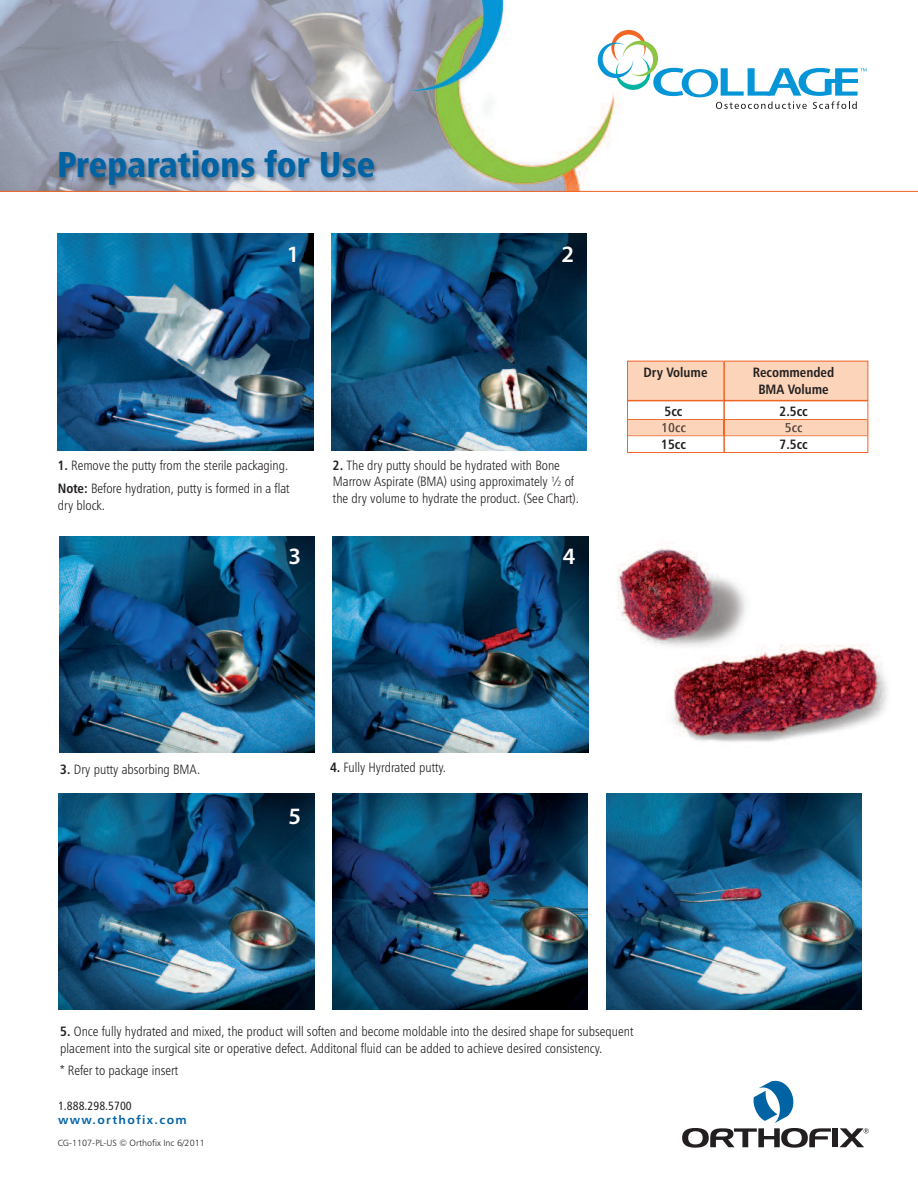
<style>
.page{position:relative;width:918px;height:1188px;background:#fff}
.page>*{position:absolute;margin:0;border:0;box-sizing:border-box;transform-origin:0 0}
.t1{font:36px "Humanist 777 BT Black Condensed B";color:#0063a4}
.t2{font:600 23.55px "Myriad Pro";color:#fff}
.t3{font:13.5px/16.5px "Humanist 777 BT Light Condensed B";color:#231f20}
.t4{font:13.5px/16.2px "Humanist 777 BT Bold Condensed B";color:#231f20;text-align:center}
.t5{font:12px "Humanist 777 BT Bold B";letter-spacing:.115em;color:#0063a4}
.t6{font:12px "Humanist 777 BT Roman Condensed B";color:#231f20}
.t7{font:9px "Humanist 777 BT Light B";color:#231f20}
.s1{font-family:"Humanist 777 BT Bold Condensed B"}
</style>
<div class="page">
<div style="left:627px;top:361px;width:241px;height:39px;background:#fbd4ba"></div>
<div style="left:627px;top:361px;width:241px;height:92px;border:1px solid #f06426"></div>
<img style="left:0;top:0;width:918px;height:191px">
<img style="left:49px;top:141px;width:420px;height:50px">
<svg style="left:682px;top:1081px;width:149px;height:67px"></svg>
<div style="left:832px;top:1128px;width:6px;height:19px;background:#231f20"></div>
<svg style="left:840px;top:1128px;width:29px;height:19px"></svg>
<svg style="left:598px;top:30px;width:269px;height:79px"></svg>
<hr style="left:627px;top:400px;width:241px;height:1px;background:#f06426">
<hr style="left:627px;top:435px;width:241px;height:1px;background:#f06426">
<img style="left:617px;top:548px;width:271px;height:194px">
<hr style="left:0;top:191px;width:918px;height:1px;background:#f06426">
<hr style="left:723px;top:362px;width:2px;height:91px;background:#f06426">
<img style="left:606px;top:793px;width:256px;height:217px">
<img style="left:332px;top:793px;width:256px;height:217px">
<img style="left:59px;top:793px;width:256px;height:217px">
<img style="left:333px;top:536px;width:255px;height:217px">
<img style="left:59px;top:536px;width:256px;height:217px">
<img style="left:331px;top:234px;width:256px;height:216px">
<img style="left:58px;top:234px;width:255px;height:216px">
<svg style="left:627px;top:419px;width:241px;height:16px;background:#f4c7ab"></svg>
<h1 class="t1" style="left:57px;top:150px;width:320px">Preparations for Use</h1>
<h2 class="t2" style="left:287px;top:245px;width:14px">1</h2>
<h2 class="t2" style="left:561px;top:245px;width:14px">2</h2>
<p class="t3" style="left:58px;top:454px;width:233px;line-height:23.7px"><span class="s1">1.</span> Remove the putty from the sterile packaging.<br><span class="s1">Note:</span> Before hydration, putty is formed in a flat</p>
<p class="t3" style="left:58px;top:498px;width:49px">dry block.</p>
<p class="t3" style="left:333px;top:458px;width:248px"><span class="s1">2.</span> The dry putty should be hydrated with Bone<br>Marrow Aspirate (BMA) using approximately ½ of the dry volume to hydrate the product. (See Chart).</p>
<h2 class="t2" style="left:289px;top:548px;width:14px">3</h2>
<h2 class="t2" style="left:563px;top:548px;width:14px">4</h2>
<p class="t4" style="left:643px;top:366px;width:66px">Dry Volume</p>
<p class="t4" style="left:753px;top:366px;width:83px">Recommended<br>BMA Volume</p>
<p class="t4" style="left:665px;top:404px;width:19px">5cc</p>
<p class="t4" style="left:780px;top:404px;width:30px">2.5cc</p>
<p class="t4" style="left:661px;top:437px;width:26px">15cc</p>
<p class="t4" style="left:780px;top:437px;width:30px">7.5cc</p>
<p class="t3" style="left:60px;top:762px;width:141px"><span class="s1">3.</span> Dry putty absorbing BMA.</p>
<p class="t3" style="left:330px;top:760px;width:117px"><span class="s1">4.</span> Fully Hyrdrated putty.</p>
<h2 class="t2" style="left:288px;top:807px;width:14px">5</h2>
<p class="t3" style="left:60px;top:1024px;width:575px"><span class="s1">5.</span> Once fully hydrated and mixed, the product will soften and become moldable into the desired shape for subsequent placement into the surgical site or operative defect. Additonal fluid can be added to achieve desired consistency.</p>
<p class="t3" style="left:60px;top:1063px;width:119px">* Refer to package insert</p>
<p class="t6" style="left:58px;top:1101px;width:75px">1.888.298.5700</p>
<p class="t5" style="left:58px;top:1115px;width:130px">www.orthofix.com</p>
<p class="t7" style="left:58px;top:1139px;width:149px">CG-1107-PL-US © Orthofix Inc 6/2011</p>
</div>
